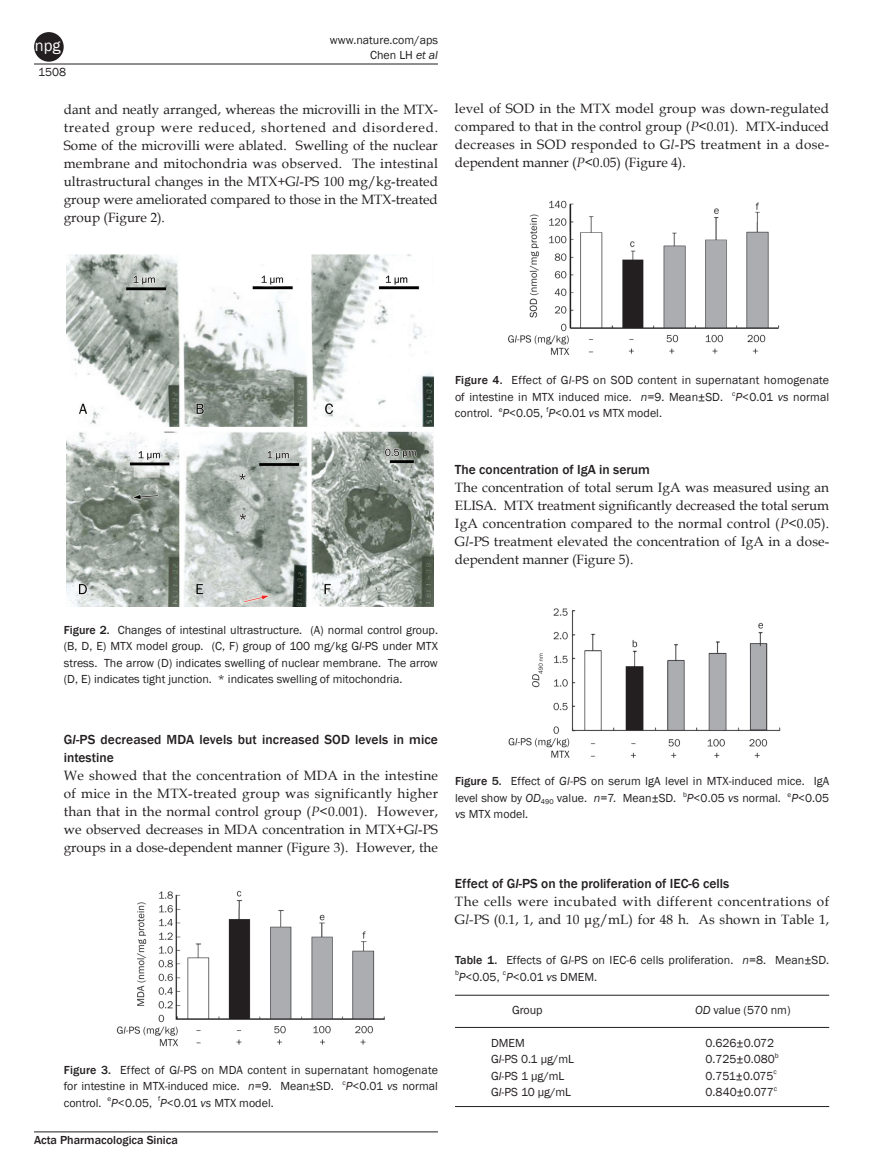
<style>
.page{position:relative;width:893px;height:1170px;background:#fff}
.page>*{position:absolute;margin:0;border:0;box-sizing:border-box;transform-origin:0 0}
.t1{font:16.5px "Franklin Gothic";color:#fff}
.t2{font:13.5px/18px "Book Antiqua";color:#231f20;text-align:justify}
.t3{font:500 13.5px/18px "Franklin Gothic";color:#231f20}
.t4{font:13.5px/18px "Book Antiqua";letter-spacing:.035em;color:#231f20}
.t5{font:12px/16.5px "Franklin Gothic";color:#231f20;text-align:justify}
.t6{font:500 12px "Franklin Gothic";color:#231f20}
.s1{font-style:italic}
.s2{font-weight:500}
</style>
<div class="page">
<hr style="left:34px;top:64px;width:404px;height:1px;background:#231f20">
<hr style="left:34px;top:1131px;width:404px;height:1px;background:#231f20">
<div style="left:34px;top:32px;width:30px;height:30px;background:#231f20;border-radius:50%"></div>
<hr style="left:455px;top:994px;width:374px;height:1px;background:#231f20">
<hr style="left:455px;top:1027px;width:374px;height:1px;background:#231f20">
<hr style="left:455px;top:1106px;width:374px;height:1px;background:#231f20">
<img style="left:116px;top:890px;width:269px;height:156px">
<img style="left:508px;top:200px;width:272px;height:155px">
<img style="left:508px;top:608px;width:273px;height:150px">
<img style="left:67px;top:254px;width:367px;height:352px">
<p class="t1" style="left:35px;top:35px;width:27px">npg</p>
<p class="t5" style="left:38px;top:64px;width:29px">1508</p>
<p class="t5" style="left:330px;top:32px;width:110px;line-height:15px;text-align:right">www.nature.com/aps<br>Chen LH <span class="s1">et al</span></p>
<p class="t2" style="left:64px;top:100px;width:376px">dant and neatly arranged, whereas the microvilli in the MTX&shy;treated group were reduced, shortened and disordered.<br>Some of the microvilli were ablated. Swelling of the nuclear membrane and mitochondria was observed. The intestinal ultrastructural changes in the MTX+G<span class="s1">l</span>-PS 100 mg/kg-treated group were ameliorated compared to those in the MTX-treated group (Figure 2).</p>
<p class="t2" style="left:455px;top:100px;width:376px">level of SOD in the MTX model group was down-regulated compared to that in the control group (<span class="s1">P</span>&lt;0.01). MTX-induced decreases in SOD responded to G<span class="s1">l</span>-PS treatment in a dose&shy;dependent manner (<span class="s1">P</span>&lt;0.05) (Figure 4).</p>
<p class="t5" style="left:455px;top:372px;width:376px"><span class="s2">Figure 4.</span> Effect of G<span class="s1">l</span>-PS on SOD content in supernatant homogenate of intestine in MTX induced mice. <span class="s1">n</span>=9. Mean±SD. <sup>c</sup><span class="s1">P</span>&lt;0.01 <span class="s1">vs</span> normal control. <sup>e</sup><span class="s1">P</span>&lt;0.05, <sup>f</sup><span class="s1">P</span>&lt;0.01 <span class="s1">vs</span> MTX model.</p>
<p class="t3" style="left:455px;top:460px;width:196px">The concentration of IgA in serum</p>
<p class="t2" style="left:455px;top:478px;width:376px">The concentration of total serum IgA was measured using an ELISA. MTX treatment significantly decreased the total serum IgA concentration compared to the normal control (<span class="s1">P</span>&lt;0.05).<br>G<span class="s1">l</span>-PS treatment elevated the concentration of IgA in a dose&shy;dependent manner (Figure 5).</p>
<p class="t5" style="left:64px;top:621px;width:376px"><span class="s2">Figure 2.</span> Changes of intestinal ultrastructure. (A) normal control group. (B, D, E) MTX model group. (C, F) group of 100 mg/kg G<span class="s1">l</span>-PS under MTX stress. The arrow (D) indicates swelling of nuclear membrane. The arrow (D, E) indicates tight junction. * indicates swelling of mitochondria.</p>
<p class="t3" style="left:64px;top:730px;width:376px">G<span class="s1">l</span>-PS decreased MDA levels but increased SOD levels in mice intestine</p>
<p class="t2" style="left:64px;top:766px;width:376px">We showed that the concentration of MDA in the intestine of mice in the MTX-treated group was significantly higher than that in the normal control group (<span class="s1">P</span>&lt;0.001). However, we observed decreases in MDA concentration in MTX+G<span class="s1">l</span>-PS groups in a dose-dependent manner (Figure 3). However, the</p>
<p class="t5" style="left:64px;top:1061px;width:376px"><span class="s2">Figure 3.</span> Effect of G<span class="s1">l</span>-PS on MDA content in supernatant homogenate for intestine in MTX-induced mice. <span class="s1">n</span>=9. Mean±SD. <sup>c</sup><span class="s1">P</span>&lt;0.01 <span class="s1">vs</span> normal control. <sup>e</sup><span class="s1">P</span>&lt;0.05, <sup>f</sup><span class="s1">P</span>&lt;0.01 <span class="s1">vs</span> MTX model.</p>
<p class="t6" style="left:34px;top:1132px;width:145px">Acta Pharmacologica Sinica</p>
<p class="t5" style="left:455px;top:773px;width:376px"><span class="s2">Figure 5.</span> Effect of <span class="s1">Gl</span>-PS on serum IgA level in MTX-induced mice. IgA level show by <span class="s1">OD</span><sub>490</sub> value. <span class="s1">n</span>=7. Mean±SD. <sup>b</sup><span class="s1">P</span>&lt;0.05 <span class="s1">vs</span> normal. <sup>e</sup><span class="s1">P</span>&lt;0.05 <span class="s1">vs</span> MTX model.</p>
<p class="t3" style="left:455px;top:874px;width:276px">Effect of G<span class="s1">l</span>-PS on the proliferation of IEC-6 cells</p>
<p class="t4" style="left:455px;top:891px;width:376px">The cells were incubated with different concentrations of<br>G<span class="s1">l-</span>PS (0.1, 1, and 10 μg/mL) for 48 h. As shown in Table 1,</p>
<p class="t5" style="left:455px;top:952px;width:376px"><span class="s2">Table 1.</span> Effects of G<span class="s1">l</span>-PS on IEC-6 cells proliferation. <span class="s1">n</span>=8. Mean±SD. <sup>b</sup><span class="s1">P</span>&lt;0.05, <sup>c</sup><span class="s1">P</span>&lt;0.01 <span class="s1">vs</span> DMEM.</p>
<p class="t5" style="left:512px;top:1001px;width:32px">Group</p>
<p class="t5" style="left:695px;top:1001px;width:97px"><span class="s1">OD</span> value (570 nm)</p>
<p class="t5" style="left:491px;top:1034px;width:35px">DMEM</p>
<p class="t5" style="left:705px;top:1034px;width:70px">0.626±0.072</p>
<p class="t5" style="left:491px;top:1051px;width:85px">G<span class="s1">l</span>-PS 0.1 μg/mL</p>
<p class="t5" style="left:705px;top:1051px;width:75px">0.725±0.080<sup>b</sup></p>
<p class="t5" style="left:491px;top:1067px;width:75px">G<span class="s1">l</span>-PS 1 μg/mL</p>
<p class="t5" style="left:705px;top:1067px;width:73px">0.751±0.075<sup>c</sup></p>
<p class="t5" style="left:491px;top:1084px;width:82px">G<span class="s1">l</span>-PS 10 μg/mL</p>
<p class="t5" style="left:705px;top:1084px;width:73px">0.840±0.077<sup>c</sup></p>
</div>
